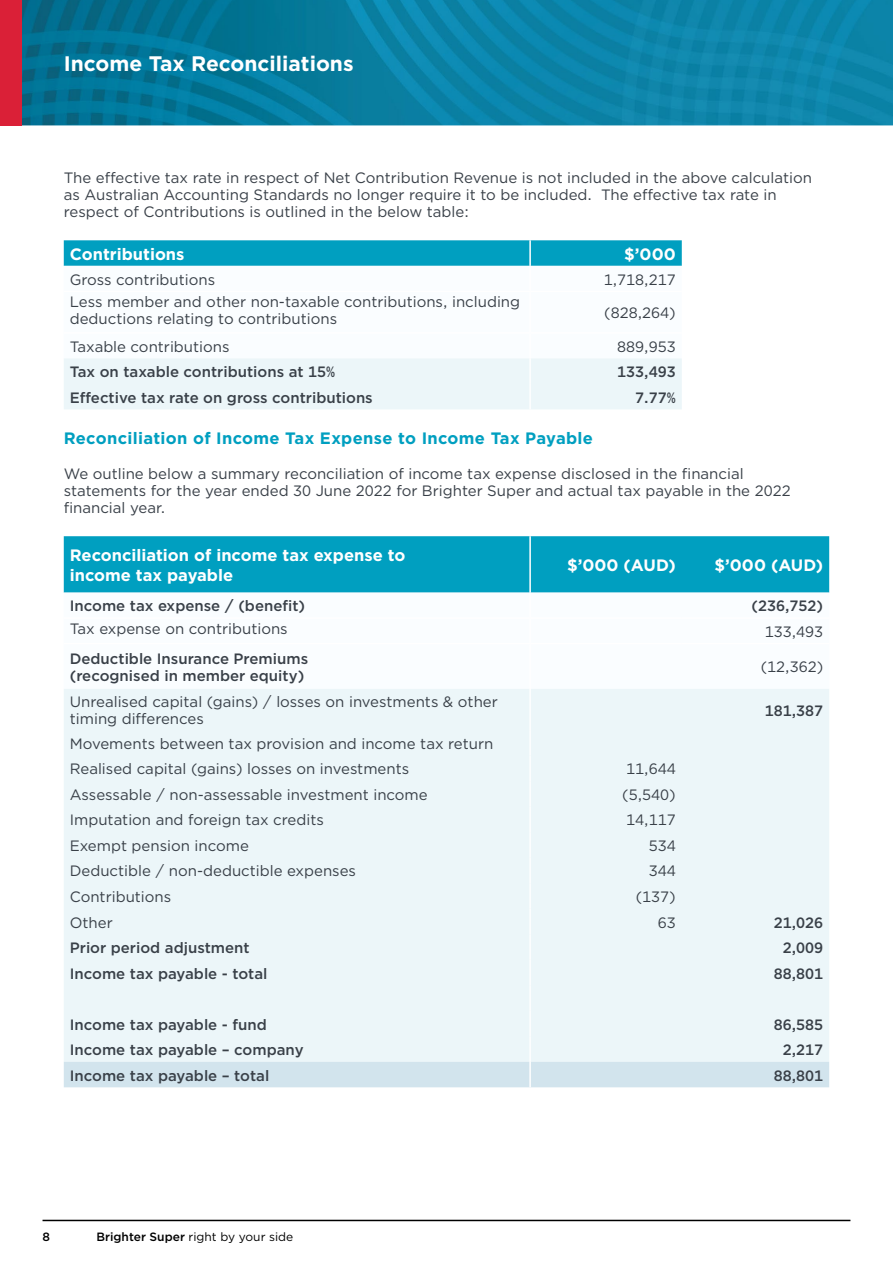
<style>
.page{position:relative;width:893px;height:1263px;background:#fff}
.page>*{position:absolute;margin:0;border:0;box-sizing:border-box;transform-origin:0 0}
.t1{font:700 21px "Gotham";color:#fff}
.t2{font:700 16.5px/19.8px "Gotham";color:#fff}
.t3{font:700 16.5px "Gotham";letter-spacing:.02em;color:#009fc0}
.t4{font:15px/17.2px "Gotham";color:#394048}
.t5{font:500 15px/17.2px "Gotham";color:#394048}
.t6{font:12px "Gotham";color:#000}
.t7{font:500 12px "Gotham";color:#000}
.s1{font-weight:500}
</style>
<div class="page">
<img style="left:21px;top:0;width:872px;height:125px">
<div style="left:0;top:0;width:21px;height:125px;background:#da2037"></div>
<hr style="left:43px;top:1220px;width:807px;height:1px;background:#000">
<svg style="left:64px;top:240px;width:618px;height:26px;background:#05a1c1"></svg>
<div style="left:64px;top:358px;width:618px;height:51px;background:#ecf6f9"></div>
<hr style="left:529px;top:240px;width:2px;height:26px;background:#fff">
<hr style="left:529px;top:358px;width:2px;height:26px;background:#fff">
<hr style="left:529px;top:384px;width:2px;height:25px;background:#fff">
<div style="left:64px;top:536px;width:765px;height:57px;background:#009fc0"></div>
<div style="left:64px;top:689px;width:765px;height:373px;background:#ecf6f9"></div>
<div style="left:64px;top:1062px;width:765px;height:25px;background:#d2e4ed"></div>
<hr style="left:529px;top:536px;width:2px;height:57px;background:#fff">
<hr style="left:529px;top:689px;width:2px;height:41px;background:#fff">
<hr style="left:529px;top:730px;width:2px;height:26px;background:#fff">
<hr style="left:529px;top:756px;width:2px;height:25px;background:#fff">
<hr style="left:529px;top:781px;width:2px;height:26px;background:#fff">
<hr style="left:529px;top:807px;width:2px;height:25px;background:#fff">
<hr style="left:529px;top:832px;width:2px;height:26px;background:#fff">
<hr style="left:529px;top:858px;width:2px;height:25px;background:#fff">
<hr style="left:529px;top:883px;width:2px;height:26px;background:#fff">
<hr style="left:529px;top:909px;width:2px;height:25px;background:#fff">
<hr style="left:529px;top:934px;width:2px;height:26px;background:#fff">
<hr style="left:529px;top:960px;width:2px;height:25px;background:#fff">
<hr style="left:529px;top:985px;width:2px;height:26px;background:#fff">
<hr style="left:529px;top:1011px;width:2px;height:25px;background:#fff">
<hr style="left:529px;top:1036px;width:2px;height:26px;background:#fff">
<hr style="left:529px;top:1062px;width:2px;height:25px;background:#fff">
<h1 class="t1" style="left:64px;top:50px;width:291px">Income Tax Reconciliations</h1>
<p class="t4" style="left:64px;top:169px;width:750px">The effective tax rate in respect of Net Contribution Revenue is not included in the above calculation as Australian Accounting Standards no longer require it to be included. The effective tax rate in respect of Contributions is outlined in the below table:</p>
<p class="t2" style="left:70px;top:244px;width:116px">Contributions</p>
<p class="t2" style="left:624px;top:244px;width:53px">$’000</p>
<p class="t4" style="left:70px;top:270px;width:147px">Gross contributions</p>
<p class="t4" style="left:604px;top:270px;width:73px">1,718,217</p>
<p class="t4" style="left:70px;top:292px;width:452px">Less member and other non-taxable contributions, including deductions relating to contributions</p>
<p class="t4" style="left:604px;top:304px;width:73px">(828,264)</p>
<p class="t4" style="left:70px;top:337px;width:161px">Taxable contributions</p>
<p class="t4" style="left:617px;top:337px;width:60px">889,953</p>
<p class="t5" style="left:70px;top:363px;width:267px">Tax on taxable contributions at 15%</p>
<p class="t5" style="left:617px;top:363px;width:60px">133,493</p>
<p class="t5" style="left:70px;top:389px;width:305px">Effective tax rate on gross contributions</p>
<p class="t5" style="left:635px;top:389px;width:42px">7.77%</p>
<p class="t3" style="left:64px;top:428px;width:531px">Reconciliation of Income Tax Expense to Income Tax Payable</p>
<p class="t4" style="left:64px;top:464px;width:728px">We outline below a summary reconciliation of income tax expense disclosed in the financial statements for the year ended 30 June 2022 for Brighter Super and actual tax payable in the 2022 financial year.</p>
<p class="t2" style="left:70px;top:545px;width:337px">Reconciliation of income tax expense to income tax payable</p>
<p class="t2" style="left:567px;top:555px;width:110px">$’000 (AUD)</p>
<p class="t2" style="left:714px;top:555px;width:110px">$’000 (AUD)</p>
<p class="t5" style="left:70px;top:597px;width:237px">Income tax expense / (benefit)</p>
<p class="t5" style="left:751px;top:597px;width:73px">(236,752)</p>
<p class="t4" style="left:70px;top:620px;width:219px">Tax expense on contributions</p>
<p class="t4" style="left:765px;top:623px;width:60px">133,493</p>
<p class="t5" style="left:70px;top:649px;width:240px">Deductible Insurance Premiums (recognised in member equity)</p>
<p class="t4" style="left:761px;top:658px;width:64px">(12,362)</p>
<p class="t4" style="left:70px;top:693px;width:430px">Unrealised capital (gains) / losses on investments &amp; other timing differences</p>
<p class="t5" style="left:765px;top:701px;width:60px">181,387</p>
<p class="t4" style="left:70px;top:730px;width:425px;line-height:25.5px">Movements between tax provision and income tax return<br>Realised capital (gains) losses on investments</p>
<p class="t4" style="left:626px;top:760px;width:51px">11,644</p>
<p class="t4" style="left:70px;top:786px;width:359px">Assessable / non-assessable investment income</p>
<p class="t4" style="left:622px;top:786px;width:55px">(5,540)</p>
<p class="t4" style="left:70px;top:811px;width:256px">Imputation and foreign tax credits</p>
<p class="t4" style="left:626px;top:811px;width:51px">14,117</p>
<p class="t4" style="left:70px;top:837px;width:181px">Exempt pension income</p>
<p class="t4" style="left:649px;top:837px;width:28px">534</p>
<p class="t4" style="left:70px;top:862px;width:288px">Deductible / non-deductible expenses</p>
<p class="t4" style="left:649px;top:862px;width:28px">344</p>
<p class="t4" style="left:70px;top:888px;width:103px">Contributions</p>
<p class="t4" style="left:636px;top:888px;width:42px">(137)</p>
<p class="t4" style="left:70px;top:913px;width:45px">Other</p>
<p class="t4" style="left:658px;top:913px;width:19px">63</p>
<p class="t5" style="left:774px;top:913px;width:51px">21,026</p>
<p class="t5" style="left:70px;top:939px;width:181px">Prior period adjustment</p>
<p class="t5" style="left:783px;top:939px;width:42px">2,009</p>
<p class="t5" style="left:70px;top:964px;width:199px">Income tax payable - total</p>
<p class="t5" style="left:774px;top:964px;width:51px">88,801</p>
<p class="t5" style="left:70px;top:1015px;width:199px">Income tax payable - fund</p>
<p class="t5" style="left:774px;top:1015px;width:51px">86,585</p>
<p class="t5" style="left:70px;top:1041px;width:235px">Income tax payable – company</p>
<p class="t5" style="left:783px;top:1041px;width:42px">2,217</p>
<p class="t5" style="left:70px;top:1066px;width:201px">Income tax payable – total</p>
<p class="t5" style="left:774px;top:1066px;width:51px">88,801</p>
<p class="t7" style="left:43px;top:1228px;width:9px">8</p>
<p class="t6" style="left:97px;top:1229px;width:198px"><span class="s1">Brighter Super</span> right by your side</p>
</div>
